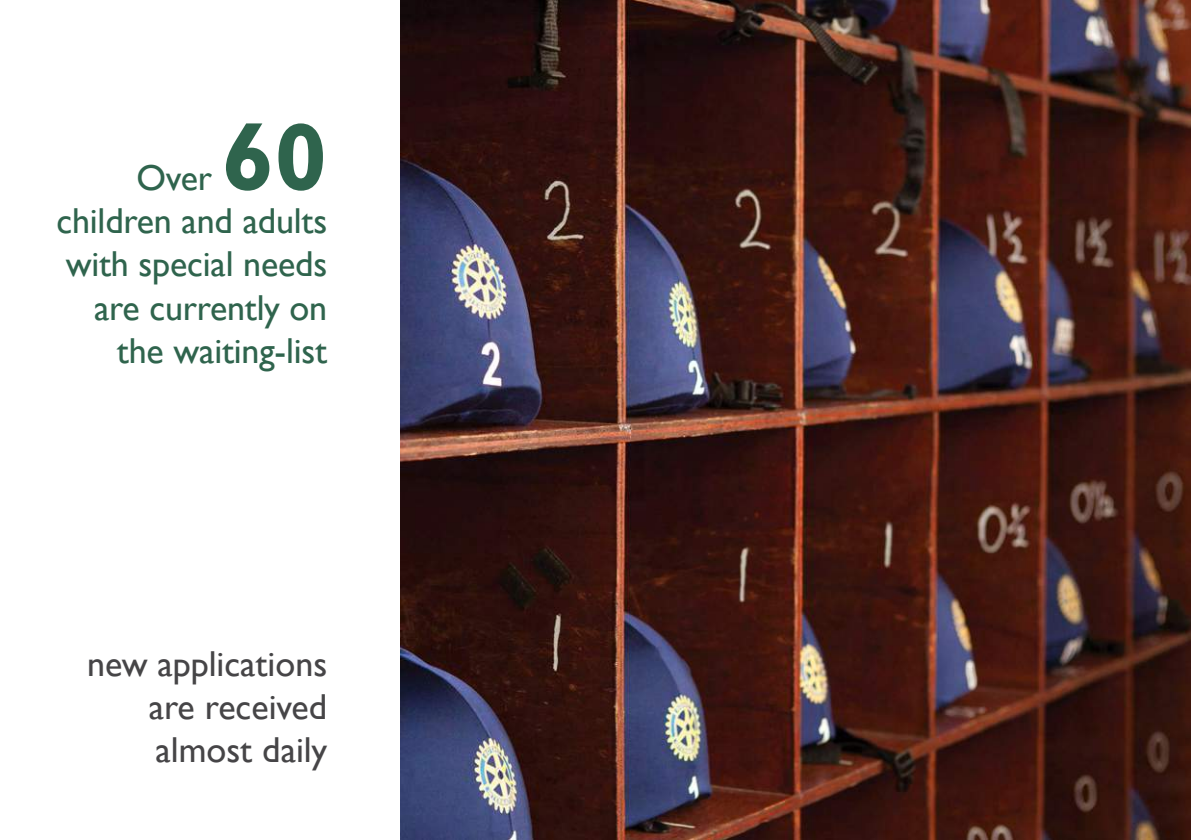
<style>
.page{position:relative;width:1191px;height:840px;background:#fff}
.page>*{position:absolute;margin:0;border:0;box-sizing:border-box;transform-origin:0 0}
.t1{font:700 96px "Gill Sans";color:#2f644d}
.t2{font:36px/43.2px "Gill Sans";letter-spacing:-.005em;color:#2f644d;text-align:right}
.t3{font:36px/43.2px "Gill Sans";color:#464547;text-align:justify}
</style>
<div class="page">
<img style="left:401px;top:0;width:790px;height:839px">
<h1 class="t1" style="left:222px;top:99px;width:107px">60</h1>
<p class="t2" style="left:57px;top:200px;width:272px">children and adults with special needs are currently on the waiting-list</p>
<p class="t2" style="left:136px;top:157px;width:77px">Over</p>
<p class="t3" style="left:149px;top:642px;width:180px;text-indent:-62px">new applications are received almost daily</p>
</div>
